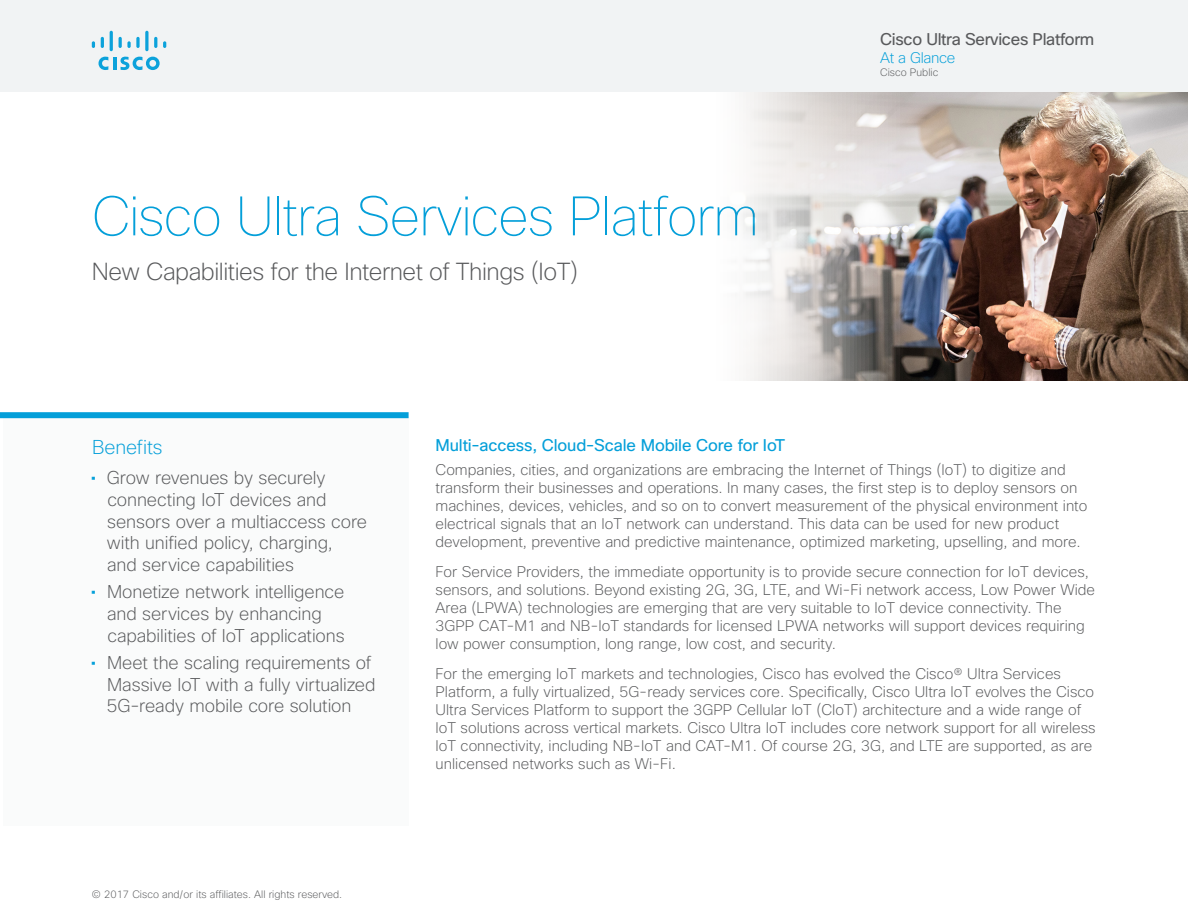
<style>
.page{position:relative;width:1188px;height:918px;background:#fff}
.page>*{position:absolute;margin:0;border:0;box-sizing:border-box;transform-origin:0 0}
.Title_Headline{font:100 54px "Cisco Sans";letter-spacing:-.02em;color:#049fd9}
.Sidebar_Intro{font:200 24px "Cisco Sans";letter-spacing:-.02em;color:#58595b}
.Sidebar_Intro1{font:200 19.5px "Cisco Sans";letter-spacing:-.005em;color:#049fd9}
.t1{font:200 18px/21.6px "Cisco Sans";letter-spacing:-.005em;color:#58595b}
.Subhead3{font:16.5px "Cisco Sans";letter-spacing:-.01em;color:#049fd9}
.t2{font:16.5px "Cisco Sans";letter-spacing:-.02em;color:#58595b}
.Body{font:200 15px/18px "Cisco Sans";color:#58595b}
.t3{font:200 15px "Cisco Sans";letter-spacing:-.02em;color:#049fd9}
.t4{font:200 10.5px "Cisco Sans";color:#58595b}
.s1{font-weight:400;color:#049fd9}
</style>
<div class="page">
<div style="left:0;top:0;width:1188px;height:92px;background:#f1f3f4"></div>
<svg style="left:99px;top:57px;width:61px;height:13px"></svg>
<svg style="left:92px;top:41px;width:3px;height:7px"></svg>
<svg style="left:101px;top:37px;width:3px;height:11px"></svg>
<hr style="left:110px;top:31px;width:3px;height:20px;background:#0ca2db;border-radius:2px">
<svg style="left:119px;top:37px;width:12px;height:11px"></svg>
<svg style="left:136px;top:37px;width:4px;height:11px"></svg>
<svg style="left:145px;top:31px;width:4px;height:20px"></svg>
<svg style="left:154px;top:37px;width:3px;height:11px"></svg>
<svg style="left:163px;top:41px;width:3px;height:7px"></svg>
<div style="left:3px;top:418px;width:406px;height:408px;background:#fafbfb"></div>
<div style="left:0;top:412px;width:409px;height:6px;background:#049fd9"></div>
<img style="left:742px;top:92px;width:446px;height:289px">
<p class="Title_Headline" style="left:92px;top:182px;width:669px">Cisco Ultra Services Platform</p>
<p class="Sidebar_Intro" style="left:92px;top:257px;width:488px">New Capabilities for the Internet of Things (IoT)</p>
<p class="t2" style="left:880px;top:28px;width:216px">Cisco Ultra Services Platform</p>
<p class="t3" style="left:880px;top:48px;width:77px">At a Glance</p>
<p class="t4" style="left:880px;top:66px;width:60px">Cisco Public</p>
<p class="Sidebar_Intro1" style="left:92px;top:434px;width:72px">Benefits</p>
<p class="t1" style="left:107px;top:467px;width:262px;text-indent:-16px"><span class="s1">•</span> Grow revenues by securely connecting IoT devices and sensors over a multiaccess core with unified policy, charging,<br>and service capabilities</p>
<p class="t1" style="left:107px;top:581px;width:239px;text-indent:-16px"><span class="s1">•</span> Monetize network intelligence and services by enhancing capabilities of IoT applications</p>
<p class="t1" style="left:107px;top:652px;width:270px;text-indent:-16px"><span class="s1">•</span> Meet the scaling requirements of<br>Massive IoT with a fully virtualized<br>5G-ready mobile core solution</p>
<p class="t4" style="left:92px;top:887px;width:252px">© 2017 Cisco and/or its affiliates. All rights reserved.</p>
<p class="Subhead3" style="left:436px;top:435px;width:351px">Multi-access, Cloud-Scale Mobile Core for IoT</p>
<p class="Body" style="left:436px;top:461px;width:653px">Companies, cities, and organizations are embracing the Internet of Things (IoT) to digitize and transform their businesses and operations. In many cases, the first step is to deploy sensors on machines, devices, vehicles, and so on to convert measurement of the physical environment into electrical signals that an IoT network can understand. This data can be used for new product development, preventive and predictive maintenance, optimized marketing, upselling, and more.</p>
<p class="Body" style="left:436px;top:563px;width:661px">For Service Providers, the immediate opportunity is to provide secure connection for IoT devices, sensors, and solutions. Beyond existing 2G, 3G, LTE, and Wi-Fi network access, Low Power Wide Area (LPWA) technologies are emerging that are very suitable to IoT device connectivity. The 3GPP CAT-M1 and NB-IoT standards for licensed LPWA networks will support devices requiring low power consumption, long range, low cost, and security.</p>
<p class="Body" style="left:436px;top:665px;width:662px">For the emerging IoT markets and technologies, Cisco has evolved the Cisco® Ultra Services Platform, a fully virtualized, 5G-ready services core. Specifically, Cisco Ultra IoT evolves the Cisco Ultra Services Platform to support the 3GPP Cellular IoT (CIoT) architecture and a wide range of IoT solutions across vertical markets. Cisco Ultra IoT includes core network support for all wireless IoT connectivity, including NB-IoT and CAT-M1. Of course 2G, 3G, and LTE are supported, as are unlicensed networks such as Wi-Fi.</p>
</div>
